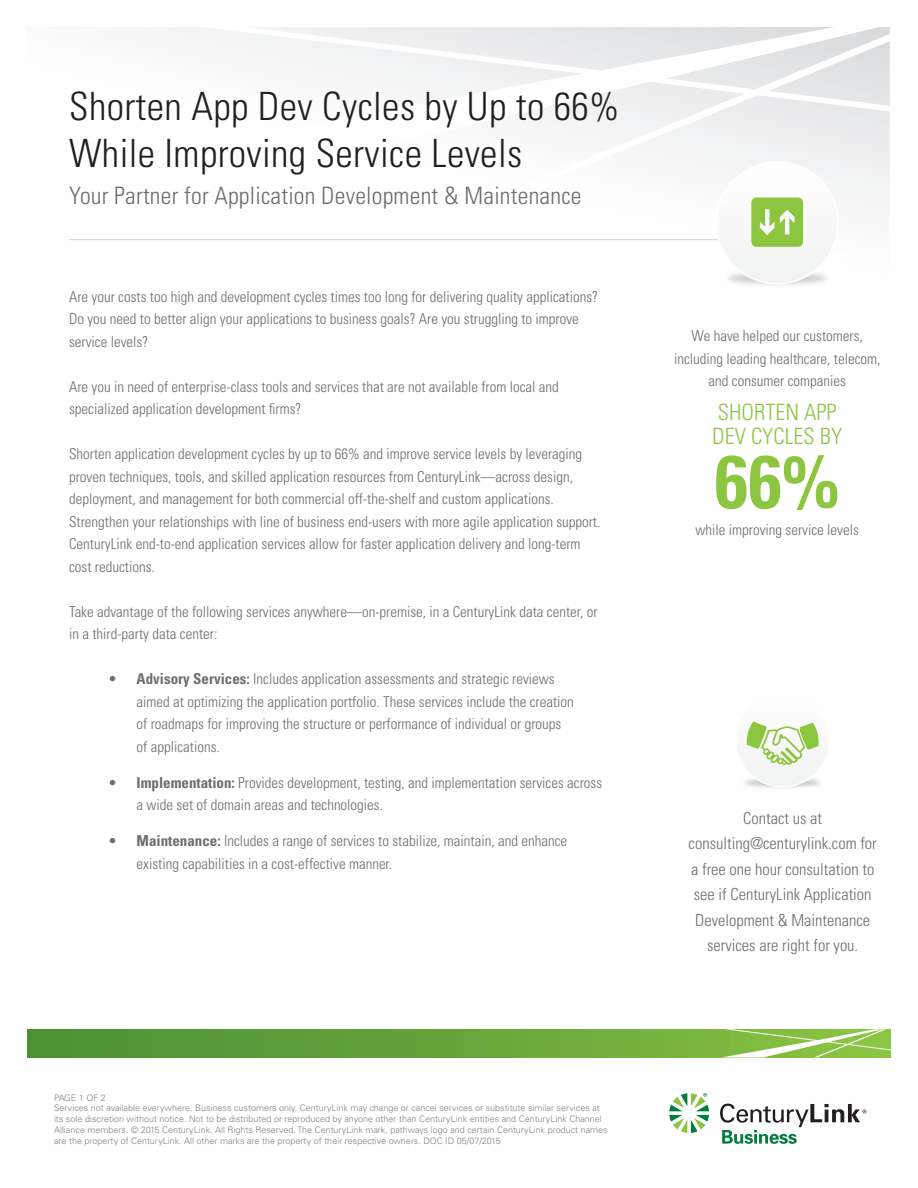
<style>
.page{position:relative;width:918px;height:1188px;background:#fff}
.page>*{position:absolute;margin:0;border:0;box-sizing:border-box;transform-origin:0 0}
.t1{font:700 condensed 75px "Univers";color:#8cc641}
.t2{font:300 condensed 39px/46.8px "Univers";letter-spacing:.01em;color:#231f20}
.t3{font:300 condensed 24px "Univers";letter-spacing:.01em;color:#6c6d70}
.t4{font:300 condensed 22.5px/24px "Univers";color:#8cc641}
.t5{font:300 condensed 16.5px/25.5px "Univers";color:#6c6d70;text-align:center}
.t6{font:300 condensed 15px/22.5px "Univers";color:#6c6d70}
.t7{font:300 9px/10.8px "Univers";color:#808285}
.s1{font-weight:700}
</style>
<div class="page">
<svg style="left:180px;top:27px;width:710px;height:176px"></svg>
<svg style="left:27px;top:1029px;width:694px;height:29px;background:#62a139"></svg>
<svg style="left:721px;top:1029px;width:170px;height:29px;background:#9bcb63"></svg>
<svg style="left:669px;top:1093px;width:197px;height:51px"></svg>
<hr style="left:69px;top:239px;width:735px;height:1px;background:#d1d2d4">
<svg style="left:715px;top:161px;width:124px;height:124px"></svg>
<svg style="left:743px;top:721px;width:80px;height:66px"></svg>
<h2 class="t2" style="left:69px;top:82px;width:552px">Shorten App Dev Cycles by Up to 66%<br>While Improving Service Levels</h2>
<h3 class="t3" style="left:69px;top:181px;width:514px">Your Partner for Application Development &amp; Maintenance</h3>
<p class="t6" style="left:69px;top:285px;width:530px">Are your costs too high and development cycles times too long for delivering quality applications?<br>Do you need to better align your applications to business goals? Are you struggling to improve service levels?</p>
<p class="t6" style="left:69px;top:375px;width:491px">Are you in need of enterprise-class tools and services that are not available from local and specialized application development firms?</p>
<p class="t6" style="left:69px;top:443px;width:533px">Shorten application development cycles by up to 66% and improve service levels by leveraging proven techniques, tools, and skilled application resources from CenturyLink—across design, deployment, and management for both commercial off-the-shelf and custom applications.<br>Strengthen your relationships with line of business end-users with more agile application support.<br>CenturyLink end-to-end application services allow for faster application delivery and long-term cost reductions.</p>
<p class="t6" style="left:69px;top:600px;width:530px">Take advantage of the following services anywhere—on-premise, in a CenturyLink data center, or in a third-party data center:</p>
<p class="t6" style="left:137px;top:668px;width:439px;text-indent:-27px"><span class="s1">• Advisory Services:</span> Includes application assessments and strategic reviews aimed at optimizing the application portfolio. These services include the creation of roadmaps for improving the structure or performance of individual or groups of applications.</p>
<p class="t6" style="left:137px;top:771px;width:467px;text-indent:-27px"><span class="s1">• Implementation:</span> Provides development, testing, and implementation services across a wide set of domain areas and technologies.</p>
<p class="t6" style="left:137px;top:830px;width:432px;text-indent:-27px"><span class="s1">• Maintenance:</span> Includes a range of services to stabilize, maintain, and enhance existing capabilities in a cost-effective manner.</p>
<p class="t7" style="left:54px;top:1092px;width:555px">PAGE 1 OF 2<br>Services not available everywhere. Business customers only. CenturyLink may change or cancel services or substitute similar services at its sole discretion without notice. Not to be distributed or reproduced by anyone other than CenturyLink entities and CenturyLink Channel Alliance members. © 2015 CenturyLink. All Rights Reserved. The CenturyLink mark, pathways logo and certain CenturyLink product names are the property of CenturyLink. All other marks are the property of their respective owners. DOC ID 05/07/2015</p>
<p class="t6" style="left:674px;top:325px;width:208px;text-align:center">We have helped our customers, including leading healthcare, telecom, and consumer companies</p>
<h3 class="t4" style="left:712px;top:400px;width:131px">SHORTEN APP<br>DEV CYCLES BY</h3>
<h1 class="t1" style="left:715px;top:436px;width:127px">66%</h1>
<p class="t6" style="left:696px;top:519px;width:165px">while improving service levels</p>
<p class="t5" style="left:689px;top:805px;width:190px">Contact us at consulting@centurylink.com for a free one hour consultation to see if CenturyLink Application<br>Development &amp; Maintenance services are right for you.</p>
</div>
